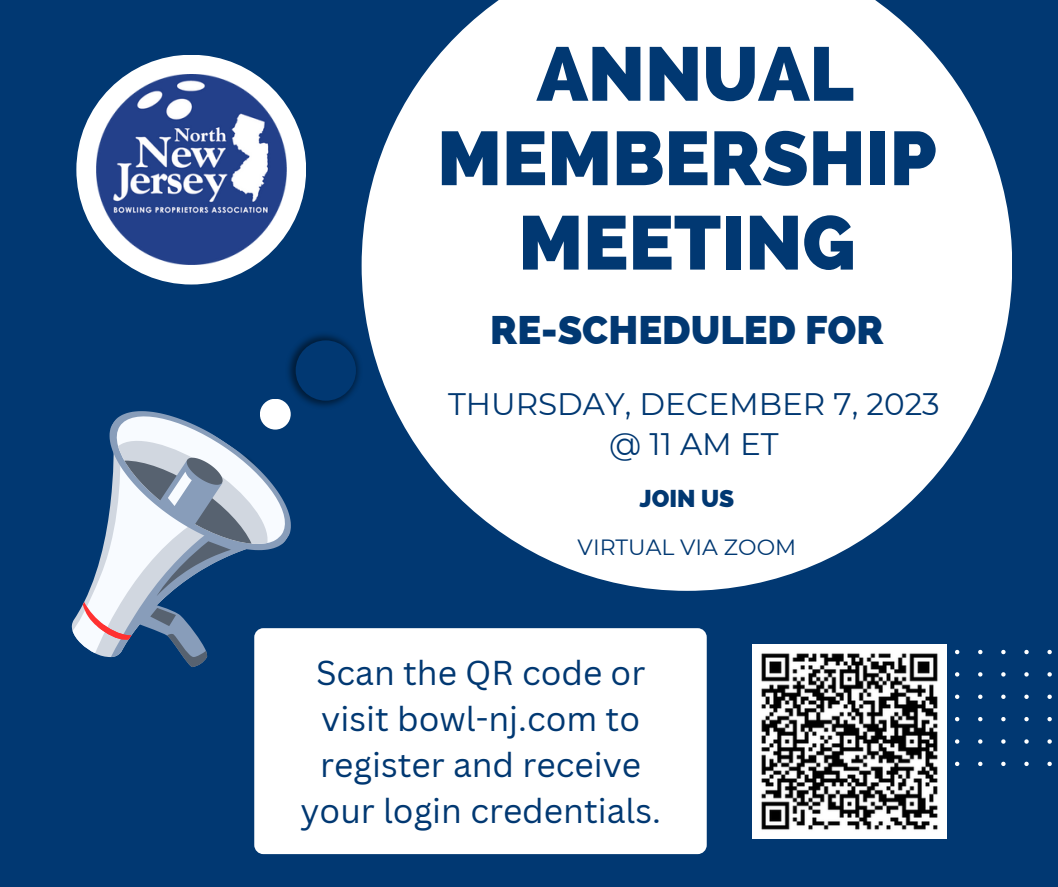
<style>
.page{position:relative;width:1058px;height:887px;background:#fff}
.page>*{position:absolute;margin:0;border:0;box-sizing:border-box;transform-origin:0 0}
.t1{font:800 75.9px/84.3px "Raleway";color:#013872;text-align:center}
.t2{font:800 39.9px "Raleway";color:#013872}
.t3{font:33.6px/46.2px "Canva Sans";color:#013872;text-align:center}
.t4{font:31.05px "Montserrat";color:#013872}
.t5{font:800 24.45px "Raleway";color:#013872}
.t6{font:22.05px "Montserrat";color:#013872}
</style>
<div class="page">
<div style="left:0;top:0;width:1058px;height:886px;background:#013872"></div>
<svg style="left:361px;top:0;width:651px;height:591px;fill:#fff"></svg>
<img style="left:288px;top:332px;width:75px;height:77px">
<div style="left:296px;top:340px;width:60px;height:60px;background:#013872;border-radius:50%"></div>
<svg style="left:288px;top:384px;width:24px;height:25px"></svg>
<svg style="left:77px;top:392px;width:227px;height:275px"></svg>
<svg style="left:946px;top:649px;width:106px;height:117px"></svg>
<div style="left:76px;top:55px;width:230px;height:229px;background:#fff;border-radius:50%"></div>
<div style="left:254px;top:628px;width:452px;height:226px;background:#fff;border-radius:9px"></div>
<img style="left:752px;top:644px;width:194px;height:194px">
<img style="left:96px;top:74px;width:190px;height:191px">
<p class="t1" style="left:437px;top:32px;width:501px">ANNUAL<br>MEMBERSHIP<br>MEETING</p>
<p class="t2" style="left:490px;top:306px;width:395px">RE-SCHEDULED FOR</p>
<p class="t4" style="left:448px;top:385px;width:493px">THURSDAY, DECEMBER 7, 2023</p>
<p class="t4" style="left:609px;top:424px;width:171px">@ 11 AM ET</p>
<p class="t5" style="left:639px;top:483px;width:96px">JOIN US</p>
<p class="t6" style="left:577px;top:533px;width:220px">VIRTUAL VIA ZOOM</p>
<p class="t3" style="left:300px;top:648px;width:362px">Scan the QR code or visit bowl-nj.com to register and receive your login credentials.</p>
</div>
